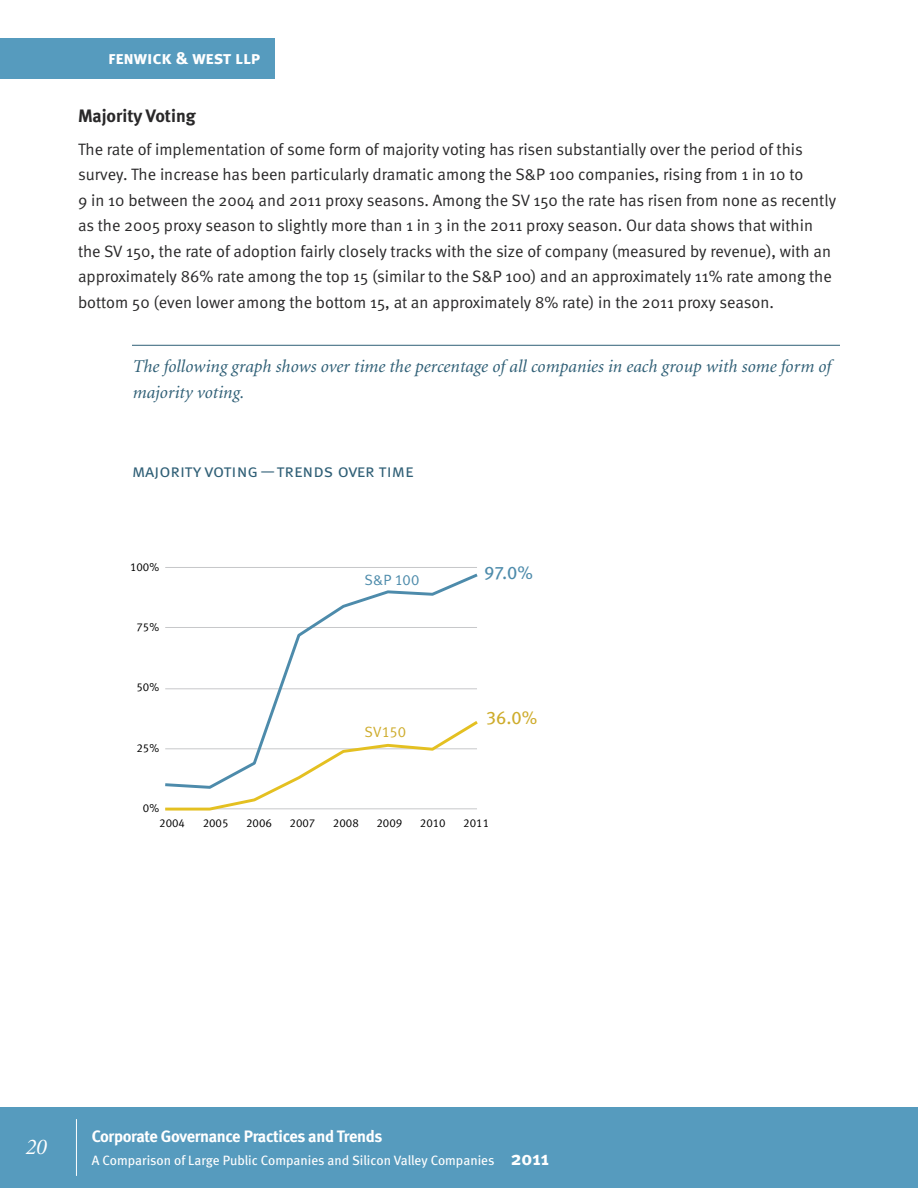
<style>
.page{position:relative;width:918px;height:1188px;background:#fff}
.page>*{position:absolute;margin:0;border:0;box-sizing:border-box;transform-origin:0 0}
.t1{font:italic 22.5px "Minion";color:#fff}
.t2{font:18.3px "Meta Book LF";color:#ceac2c}
.t3{font:18.3px "Meta Book LF";color:#4d8bab}
.t4{font:italic 18px/25.5px "Minion";color:#2f5f76}
.t5{font:18px "Meta Normal Caps";letter-spacing:-.005em;color:#2f5f76}
.t6{font:18px "Meta Bold Caps";letter-spacing:-.005em;color:#fff}
.t7{font:700 18px "Meta";color:#292829}
.t8{font:16.5px/25.5px "Meta Normal";color:#292829}
.t9{font:700 16.5px "Meta";letter-spacing:-.02em;color:#fff}
.t10{font:14.85px "Meta Normal LF";color:#4d8bab}
.t11{font:14.85px "Meta Normal LF";color:#ceac2c}
.t12{font:13.5px "Meta";color:#fff}
.t13{font:11.55px "Meta Normal LF Caps";color:#000}
.s1{font-weight:700;font-size:19.5px}
</style>
<div class="page">
<div style="left:0;top:1107px;width:918px;height:81px;background:#569bbe"></div>
<hr style="left:76px;top:1119px;width:1px;height:57px;background:#fff">
<div style="left:0;top:38px;width:274px;height:40px;background:#569bbe"></div>
<hr style="left:132px;top:345px;width:708px;height:1px;background:#2f5f76">
<hr style="left:165px;top:567px;width:312px;height:1px;background:#c7c8ca">
<svg style="left:165px;top:790px;width:312px;height:21px"></svg>
<svg style="left:165px;top:573px;width:313px;height:217px"></svg>
<p class="t6" style="left:108px;top:47px;width:154px">fenwick &amp; west llp</p>
<p class="t7" style="left:78px;top:105px;width:119px">Majority Voting</p>
<p class="t8" style="left:78px;top:136px;width:760px">The rate of implementation of some form of majority voting has risen substantially over the period of this survey. The increase has been particularly dramatic among the S&amp;P 100 companies, rising from 1 in 10 to<br>9 in 10 between the 2004 and 2011 proxy seasons. Among the SV 150 the rate has risen from none as recently as the 2005 proxy season to slightly more than 1 in 3 in the 2011 proxy season. Our data shows that within the SV 150, the rate of adoption fairly closely tracks with the size of company (measured by revenue), with an approximately 86% rate among the top 15 (similar to the S&amp;P 100) and an approximately 11% rate among the bottom 50 (even lower among the bottom 15, at an approximately 8% rate) in the 2011 proxy season.</p>
<p class="t4" style="left:132px;top:355px;width:700px">The following graph shows over time the percentage of all companies in each group with some form of majority voting.</p>
<p class="t5" style="left:132px;top:461px;width:283px">majority voting—trends over time</p>
<p class="t13" style="left:130px;top:560px;width:31px">100%</p>
<p class="t13" style="left:136px;top:620px;width:24px">75%</p>
<p class="t13" style="left:136px;top:681px;width:24px">50%</p>
<p class="t13" style="left:136px;top:741px;width:24px">25%</p>
<p class="t13" style="left:143px;top:801px;width:18px">0%</p>
<p class="t10" style="left:364px;top:571px;width:57px">S&amp;P 100</p>
<p class="t11" style="left:364px;top:723px;width:43px">SV150</p>
<p class="t3" style="left:484px;top:562px;width:50px">97.0%</p>
<p class="t2" style="left:486px;top:707px;width:53px">36.0%</p>
<p class="t13" style="left:159px;top:816px;width:27px">2004</p>
<p class="t13" style="left:203px;top:816px;width:27px">2005</p>
<p class="t13" style="left:246px;top:816px;width:27px">2006</p>
<p class="t13" style="left:290px;top:816px;width:27px">2007</p>
<p class="t13" style="left:333px;top:816px;width:27px">2008</p>
<p class="t13" style="left:376px;top:816px;width:27px">2009</p>
<p class="t13" style="left:420px;top:816px;width:27px">2010</p>
<p class="t13" style="left:463px;top:816px;width:27px">2011</p>
<h1 class="t1" style="left:25px;top:1136px;width:23px">20</h1>
<p class="t9" style="left:92px;top:1126px;width:292px">Corporate Governance Practices and Trends</p>
<p class="t12" style="left:92px;top:1152px;width:459px">A Comparison of Large Public Companies and Silicon Valley Companies <span class="s1">2011</span></p>
</div>
